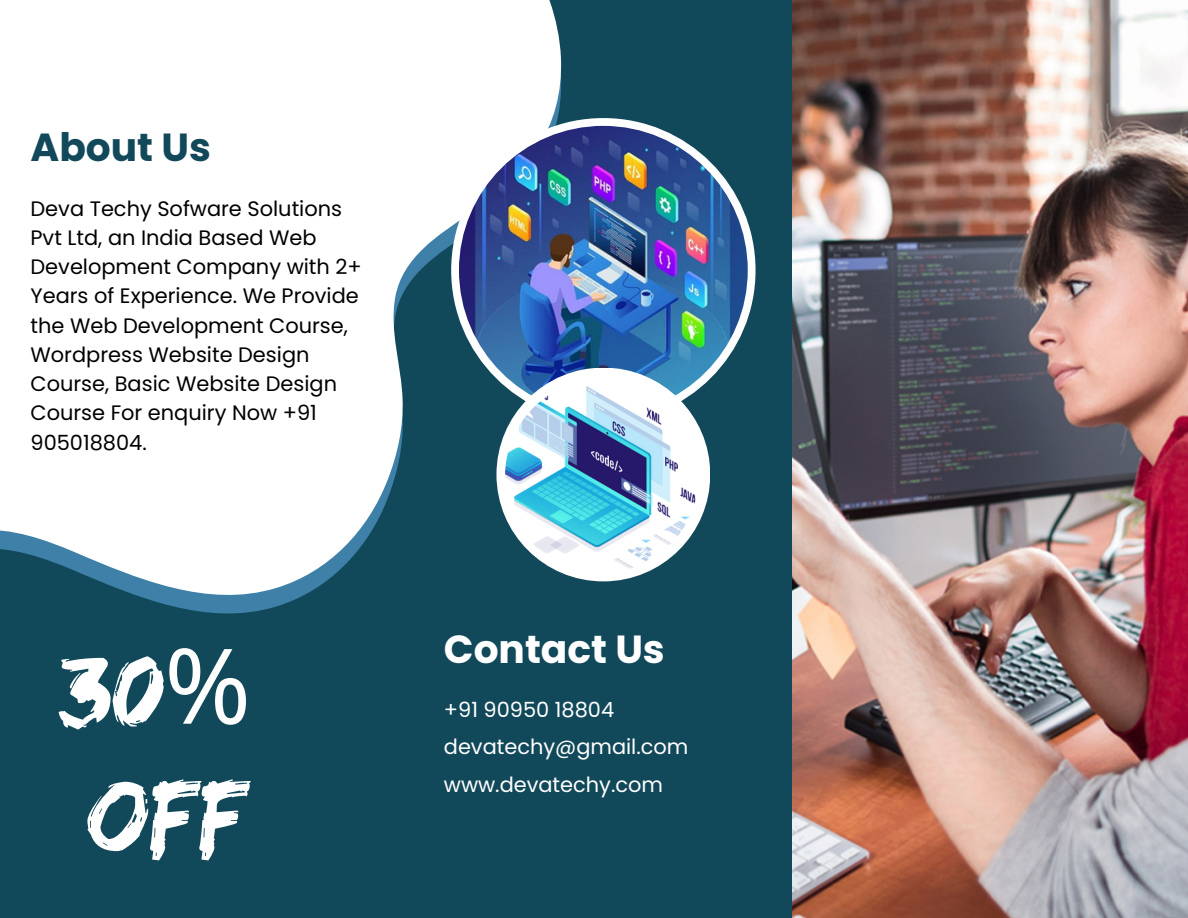
<style>
.page{position:relative;width:1188px;height:918px;background:#12495a}
.page>*{position:absolute;margin:0;border:0;box-sizing:border-box;transform-origin:0 0}
.t1{font:104.4px/126.1px "Edo";color:#fff}
.t2{font:700 39.15px "Poppins";color:#fff}
.t3{font:700 39.15px "Poppins";color:#12495a}
.t4{font:20.85px/29.2px "Poppins";color:#000}
.t5{font:20.85px/37.2px "Poppins";color:#fff}
.s1{font-family:"Noto Sans"}
</style>
<div class="page">
<img style="left:792px;top:0;width:396px;height:918px">
<svg style="left:0;top:0;width:564px;height:609px;fill:#fff"></svg>
<div style="left:451px;top:118px;width:305px;height:304px;background:#fff;border-radius:50%"></div>
<img style="left:459px;top:126px;width:289px;height:289px;border-radius:50%">
<div style="left:496px;top:368px;width:214px;height:213px;background:#fff;border-radius:50%"></div>
<img style="left:505px;top:379px;width:194px;height:194px;border-radius:50%">
<h2 class="t3" style="left:31px;top:120px;width:182px">About Us</h2>
<p class="t4" style="left:31px;top:194px;width:333px">Deva Techy Sofware Solutions<br>Pvt Ltd, an India Based Web<br>Development Company with 2+<br>Years of Experience. We Provide the Web Development Course,<br>Wordpress Website Design<br>Course, Basic Website Design<br>Course For enquiry Now +91<br>905018804.</p>
<h1 class="t1" style="left:57px;top:624px;width:196px">30<span class="s1">%<br></span>Off</h1>
<h2 class="t2" style="left:444px;top:622px;width:222px">Contact Us</h2>
<p class="t5" style="left:444px;top:691px;width:246px">+91 90950 18804 devatechy@gmail.com www.devatechy.com</p>
</div>
